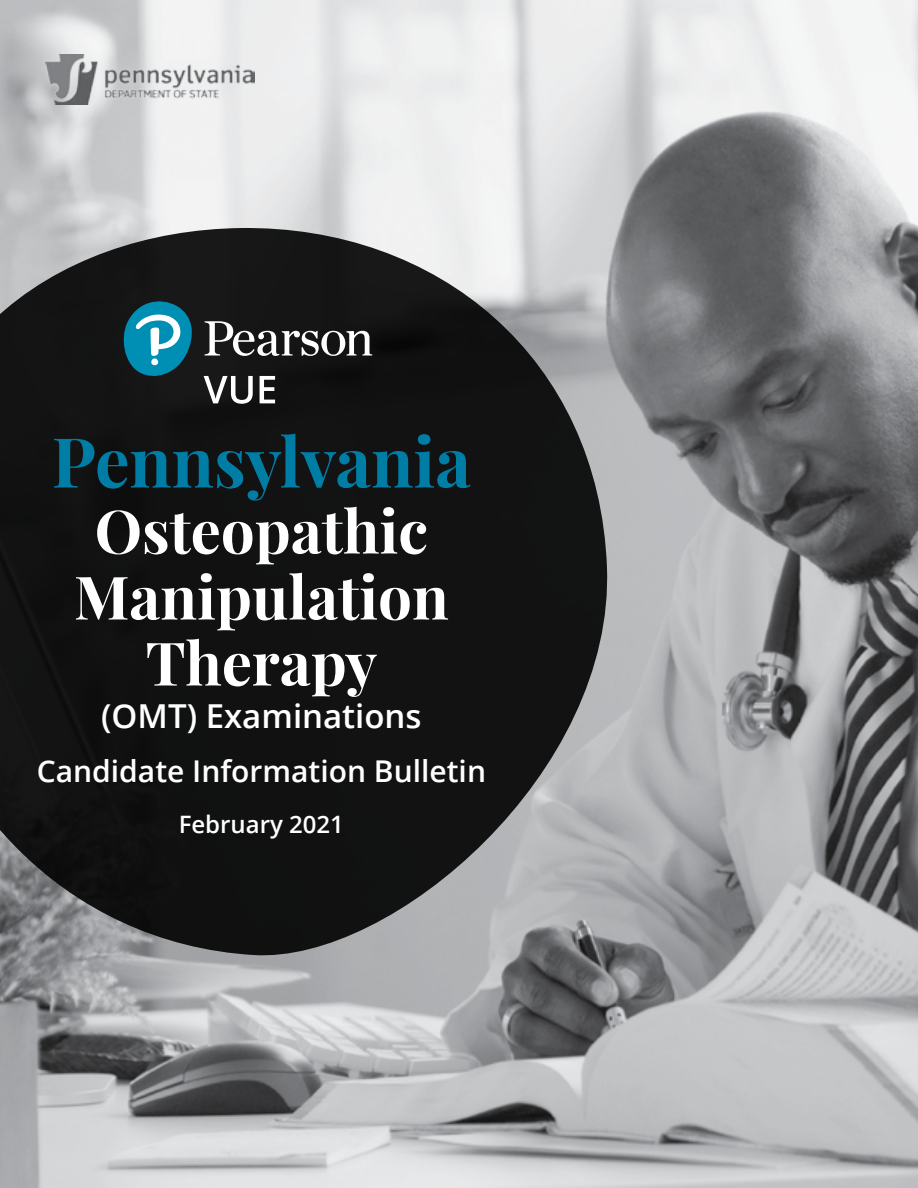
<style>
.page{position:relative;width:918px;height:1188px;background:#fff}
.page>*{position:absolute;margin:0;border:0;box-sizing:border-box;transform-origin:0 0}
.t1{font:700 69px "Playfair Display";color:#007da5}
.t2{font:700 60px/66px "Playfair Display";color:#fff;text-align:center}
.t3{font:600 33px "Open Sans";color:#fff}
.t4{font:600 30px "Open Sans";color:#fff}
.t5{font:600 24px "Open Sans";color:#fff}
</style>
<div class="page">
<img style="left:0;top:0;width:918px;height:1188px">
<img style="left:45px;top:54px;width:209px;height:50px">
<svg style="left:0;top:225px;width:615px;height:732px;background:#313132"></svg>
<svg style="left:124px;top:301px;width:73px;height:80px;background:#26768b"></svg>
<svg style="left:204px;top:321px;width:168px;height:35px"></svg>
<svg style="left:204px;top:376px;width:49px;height:28px"></svg>
<svg style="left:260px;top:376px;width:15px;height:27px"></svg>
<p class="t1" style="left:52px;top:418px;width:421px">Pennsylvania</p>
<p class="t2" style="left:74px;top:498px;width:376px">Osteopathic<br>Manipulation<br>Therapy</p>
<p class="t3" style="left:101px;top:693px;width:322px">(OMT) Examinations</p>
<p class="t4" style="left:37px;top:750px;width:451px">Candidate Information Bulletin</p>
<p class="t5" style="left:179px;top:807px;width:167px">February 2021</p>
</div>
